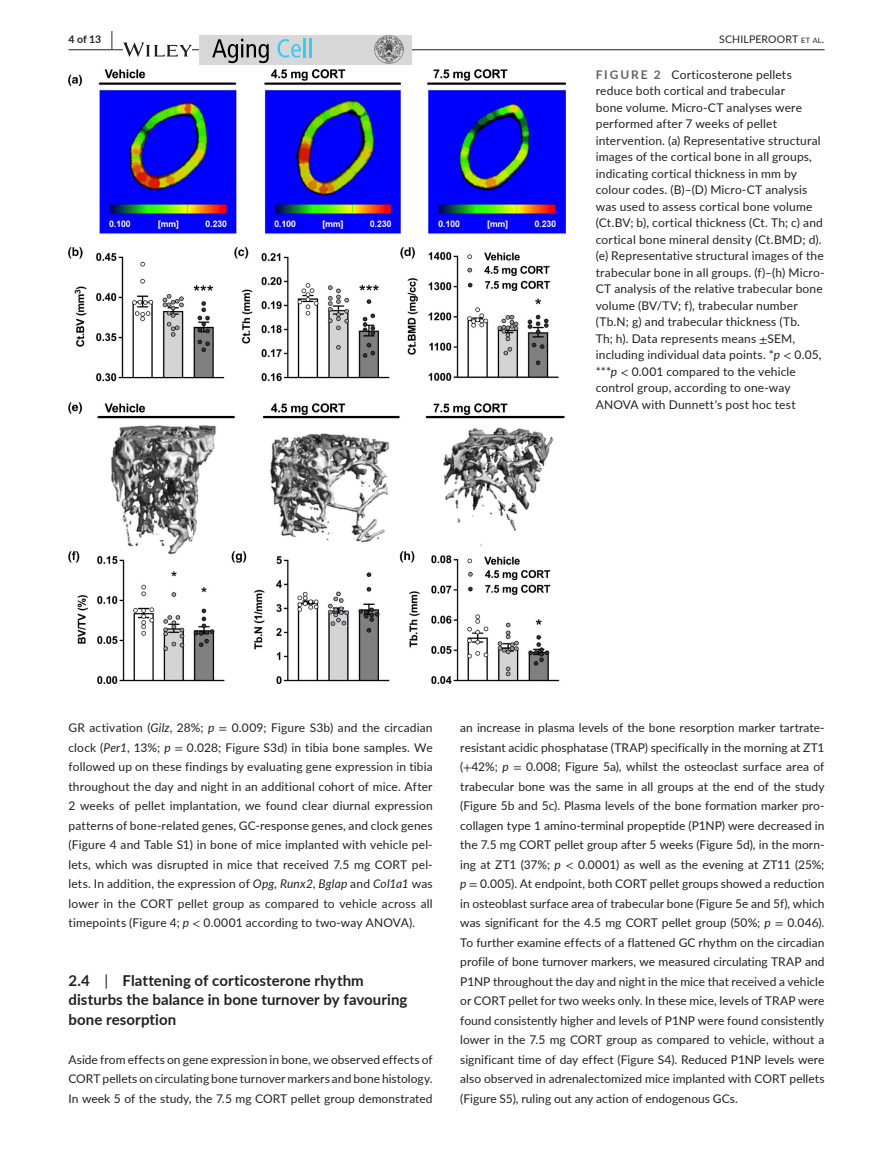
<style>
.page{position:relative;width:893px;height:1174px;background:#fff}
.page>*{position:absolute;margin:0;border:0;box-sizing:border-box;transform-origin:0 0}
.t1{font:700 15px/19.5px "Lato";letter-spacing:.005em;color:#231f20}
.t2{font:12px/19.5px "Lato";letter-spacing:.015em;color:#231f20;text-align:justify}
.t3{font:10.5px "Lato";letter-spacing:.015em;color:#231f20}
.t4{font:700 10.5px "Lato";color:#231f20}
.s1{font-size:19.5px}
.s2{font-size:7.35px}
.s3{font-weight:700;color:#636366}
.s4{font-family:"STIX"}
.s5{font-style:italic}
.s6{font-weight:400}
</style>
<div class="page">
<hr style="left:68px;top:49px;width:756px;height:1px;background:#231f20">
<svg style="left:123px;top:42px;width:69px;height:15px"></svg>
<div style="left:200px;top:35px;width:212px;height:29px;background:#d7d7d7"></div>
<svg style="left:212px;top:39px;width:57px;height:24px"></svg>
<svg style="left:278px;top:38px;width:33px;height:20px"></svg>
<img style="left:375px;top:35px;width:28px;height:29px">
<img style="left:68px;top:69px;width:498px;height:614px">
<p class="t4" style="left:68px;top:31px;width:46px">4 of 13 <span class="s1">|</span></p>
<p class="t3" style="left:719px;top:31px;width:107px">SCHILPEROORT <span class="s2">et al</span>.</p>
<p class="t2" style="left:596px;top:66px;width:230px;line-height:16.5px;text-align:left"><span class="s3">FIGURE 2</span> Corticosterone pellets reduce both cortical and trabecular<br>bone volume. Micro-CT analyses were performed after 7 weeks of pellet intervention. (a) Representative structural images of the cortical bone in all groups, indicating cortical thickness in mm by colour codes. (B)–(D) Micro-CT analysis was used to assess cortical bone volume (Ct.BV; b), cortical thickness (Ct. Th; c) and cortical bone mineral density (Ct.BMD; d). (e) Representative structural images of the trabecular bone in all groups. (f)–(h) Micro-CT analysis of the relative trabecular bone volume (BV/TV; f), trabecular number (Tb.N; g) and trabecular thickness (Tb.<br>Th; h). Data represents means <span class="s4">±</span>SEM, including individual data points. *<span class="s5">p</span> <span class="s4">&lt;</span> 0.05, ***<span class="s5">p</span> <span class="s4">&lt;</span> 0.001 compared to the vehicle control group, according to one-way ANOVA with Dunnett's post hoc test</p>
<p class="t2" style="left:68px;top:717px;width:366px">GR activation (<span class="s5">Gilz</span>, 28%; <span class="s5">p</span> <span class="s4">=</span> 0.009; Figure S3b) and the circadian clock (<span class="s5">Per1</span>, 13%; <span class="s5">p</span> <span class="s4">=</span> 0.028; Figure S3d) in tibia bone samples. We followed up on these findings by evaluating gene expression in tibia throughout the day and night in an additional cohort of mice. After 2 weeks of pellet implantation, we found clear diurnal expression patterns of bone-related genes, GC-response genes, and clock genes (Figure 4 and Table S1) in bone of mice implanted with vehicle pel&shy;lets, which was disrupted in mice that received 7.5 mg CORT pel&shy;lets. In addition, the expression of <span class="s5">Opg</span>, <span class="s5">Runx2</span>, <span class="s5">Bglap</span> and <span class="s5">Col1a1</span> was lower in the CORT pellet group as compared to vehicle across all timepoints (Figure 4; <span class="s5">p</span> <span class="s4">&lt;</span> 0.0001 according to two-way ANOVA).</p>
<p class="t1" style="left:68px;top:970px;width:341px">2.4 <span class="s6">|</span> Flattening of corticosterone rhythm disturbs the balance in bone turnover by favouring bone resorption</p>
<p class="t2" style="left:68px;top:1049px;width:366px">Aside from effects on gene expression in bone, we observed effects of CORT pellets on circulating bone turnover markers and bone histology.<br>In week 5 of the study, the 7.5 mg CORT pellet group demonstrated</p>
<p class="t2" style="left:460px;top:717px;width:366px">an increase in plasma levels of the bone resorption marker tartrate&shy;resistant acidic phosphatase (TRAP) specifically in the morning at ZT1 (<span class="s4">+</span>42%; <span class="s5">p</span> <span class="s4">=</span> 0.008; Figure 5a), whilst the osteoclast surface area of trabecular bone was the same in all groups at the end of the study (Figure 5b and 5c). Plasma levels of the bone formation marker pro&shy;collagen type 1 amino-terminal propeptide (P1NP) were decreased in the 7.5 mg CORT pellet group after 5 weeks (Figure 5d), in the morn&shy;ing at ZT1 (37%; <span class="s5">p</span> <span class="s4">&lt;</span> 0.0001) as well as the evening at ZT11 (25%; <span class="s5">p</span> <span class="s4">=</span> 0.005). At endpoint, both CORT pellet groups showed a reduction in osteoblast surface area of trabecular bone (Figure 5e and 5f), which was significant for the 4.5 mg CORT pellet group (50%; <span class="s5">p</span> <span class="s4">=</span> 0.046).<br>To further examine effects of a flattened GC rhythm on the circadian profile of bone turnover markers, we measured circulating TRAP and P1NP throughout the day and night in the mice that received a vehicle or CORT pellet for two weeks only. In these mice, levels of TRAP were found consistently higher and levels of P1NP were found consistently lower in the 7.5 mg CORT group as compared to vehicle, without a significant time of day effect (Figure S4). Reduced P1NP levels were also observed in adrenalectomized mice implanted with CORT pellets (Figure S5), ruling out any action of endogenous GCs.</p>
</div>
